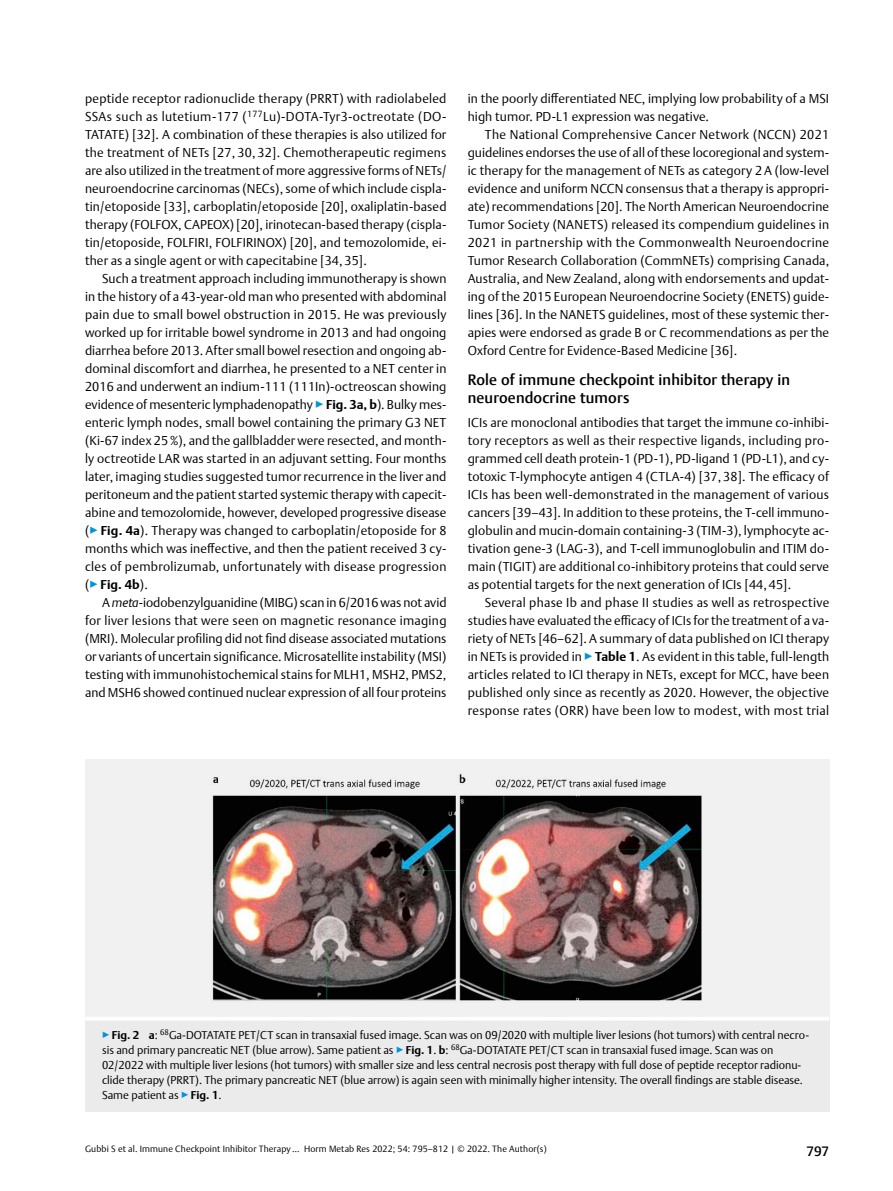
<style>
.page{position:relative;width:893px;height:1191px;background:#fff}
.page>*{position:absolute;margin:0;border:0;box-sizing:border-box;transform-origin:0 0}
.t1{font:500 15px/18px "Thieme Argo 2011";letter-spacing:.01em;color:#000}
.t2{font:500 13.5px "Thieme Argo 2011";color:#000}
.t3{font:300 12.75px/18px "Thieme Argo 2011";letter-spacing:.01em;color:#000;text-align:justify}
.t4{font:300 11.25px/15px "Thieme Argo 2011";color:#000}
.t5{font:300 9px "Thieme Argo 2011";letter-spacing:.01em;color:#000}
.s1{color:#0095da}
.s2{font-weight:700}
.s3{font-style:italic}
</style>
<div class="page">
<img style="left:85px;top:760px;width:744px;height:256px">
<div style="left:85px;top:1017px;width:744px;height:94px;background:#ebebec"></div>
<hr style="left:85px;top:1016px;width:744px;height:4px;background:#fff">
<p class="t3" style="left:85px;top:89px;width:363px">peptide receptor radionuclide therapy (PRRT) with radiolabeled SSAs such as lutetium-177 (<sup>177</sup>Lu)-DOTA-Tyr3-octreotate (DO-TATATE) [32]. A combination of these therapies is also utilized for the treatment of NETs [27, 30, 32]. Chemotherapeutic regimens are also utilized in the treatment of more aggressive forms of NETs/ neuroendocrine carcinomas (NECs), some of which include cispla&shy;tin/etoposide [33], carboplatin/etoposide [20], oxaliplatin-based therapy (FOLFOX, CAPEOX) [20], irinotecan-based therapy (cispla&shy;tin/etoposide, FOLFIRI, FOLFIRINOX) [20], and temozolomide, ei&shy;ther as a single agent or with capecitabine [34, 35].</p>
<p class="t3" style="left:85px;top:269px;width:363px;text-indent:17px">Such a treatment approach including immunotherapy is shown in the history of a 43-year-old man who presented with abdominal pain due to small bowel obstruction in 2015. He was previously worked up for irritable bowel syndrome in 2013 and had ongoing diarrhea before 2013. After small bowel resection and ongoing ab&shy;dominal discomfort and diarrhea, he presented to a NET center in 2016 and underwent an indium-111 (111In)-octreoscan showing evidence of mesenteric lymphadenopathy <span class="s1">▶</span><span class="s2">Fig. 3a, b</span>). Bulky mes&shy;enteric lymph nodes, small bowel containing the primary G3 NET (Ki-67 index 25%), and the gallbladder were resected, and month&shy;ly octreotide LAR was started in an adjuvant setting. Four months later, imaging studies suggested tumor recurrence in the liver and peritoneum and the patient started systemic therapy with capecit&shy;abine and temozolomide, however, developed progressive disease (<span class="s1">▶</span><span class="s2">Fig. 4a</span>). Therapy was changed to carboplatin/etoposide for 8 months which was ineffective, and then the patient received 3 cy&shy;cles of pembrolizumab, unfortunately with disease progression (<span class="s1">▶</span><span class="s2">Fig. 4b</span>).</p>
<p class="t3" style="left:85px;top:593px;width:363px;text-indent:17px">A <span class="s3">meta</span>-iodobenzylguanidine (MIBG) scan in 6/2016 was not avid for liver lesions that were seen on magnetic resonance imaging (MRI). Molecular profiling did not find disease associated mutations or variants of uncertain significance. Microsatellite instability (MSI) testing with immunohistochemical stains for MLH1, MSH2, PMS2, and MSH6 showed continued nuclear expression of all four proteins</p>
<p class="t3" style="left:468px;top:89px;width:363px">in the poorly differentiated NEC, implying low probability of a MSI high tumor. PD-L1 expression was negative.</p>
<p class="t3" style="left:468px;top:125px;width:363px;text-indent:17px">The National Comprehensive Cancer Network (NCCN) 2021 guidelines endorses the use of all of these locoregional and system&shy;ic therapy for the management of NETs as category 2A (low-level evidence and uniform NCCN consensus that a therapy is appropri&shy;ate) recommendations [20]. The North American Neuroendocrine Tumor Society (NANETS) released its compendium guidelines in 2021 in partnership with the Commonwealth Neuroendocrine Tumor Research Collaboration (CommNETs) comprising Canada, Australia, and New Zealand, along with endorsements and updat&shy;ing of the 2015 European Neuroendocrine Society (ENETS) guide&shy;lines [36]. In the NANETS guidelines, most of these systemic ther&shy;apies were endorsed as grade B or C recommendations as per the Oxford Centre for Evidence-Based Medicine [36].</p>
<p class="t1" style="left:468px;top:370px;width:324px">Role of immune checkpoint inhibitor therapy in neuroendocrine tumors</p>
<p class="t3" style="left:468px;top:413px;width:363px">ICIs are monoclonal antibodies that target the immune co-inhibi&shy;tory receptors as well as their respective ligands, including pro&shy;grammed cell death protein-1 (PD-1), PD-ligand 1 (PD-L1), and cy&shy;totoxic T-lymphocyte antigen 4 (CTLA-4) [37, 38]. The efficacy of ICIs has been well-demonstrated in the management of various cancers [39–43]. In addition to these proteins, the T-cell immuno&shy;globulin and mucin-domain containing-3 (TIM-3), lymphocyte ac&shy;tivation gene-3 (LAG-3), and T-cell immunoglobulin and ITIM do&shy;main (TIGIT) are additional co-inhibitory proteins that could serve as potential targets for the next generation of ICIs [44, 45].</p>
<p class="t3" style="left:468px;top:593px;width:363px;text-indent:17px">Several phase Ib and phase II studies as well as retrospective studies have evaluated the efficacy of ICIs for the treatment of a va&shy;riety of NETs [46–62]. A summary of data published on ICI therapy in NETs is provided in <span class="s1">▶</span><span class="s2">Table 1</span>. As evident in this table, full-length articles related to ICI therapy in NETs, except for MCC, have been published only since as recently as 2020. However, the objective response rates (ORR) have been low to modest, with most trial</p>
<p class="t4" style="left:102px;top:1027px;width:709px"><span class="s1">▶</span><span class="s2">Fig. 2 a</span>: <sup>68</sup>Ga-DOTATATE PET/CT scan in transaxial fused image. Scan was on 09/2020 with multiple liver lesions (hot tumors) with central necro&shy;sis and primary pancreatic NET (blue arrow). Same patient as <span class="s1">▶</span><span class="s2">Fig. 1</span>. <span class="s2">b</span>: <sup>68</sup>Ga-DOTATATE PET/CT scan in transaxial fused image. Scan was on 02/2022 with multiple liver lesions (hot tumors) with smaller size and less central necrosis post therapy with full dose of peptide receptor radionu&shy;clide therapy (PRRT). The primary pancreatic NET (blue arrow) is again seen with minimally higher intensity. The overall findings are stable disease.<br>Same patient as <span class="s1">▶</span><span class="s2">Fig. 1</span>.</p>
<p class="t5" style="left:85px;top:1143px;width:463px">Gubbi S et al. Immune Checkpoint Inhibitor Therapy … Horm Metab Res 2022; 54: 795–812 | © 2022. The Author(s)</p>
<p class="t2" style="left:806px;top:1142px;width:24px">797</p>
</div>
